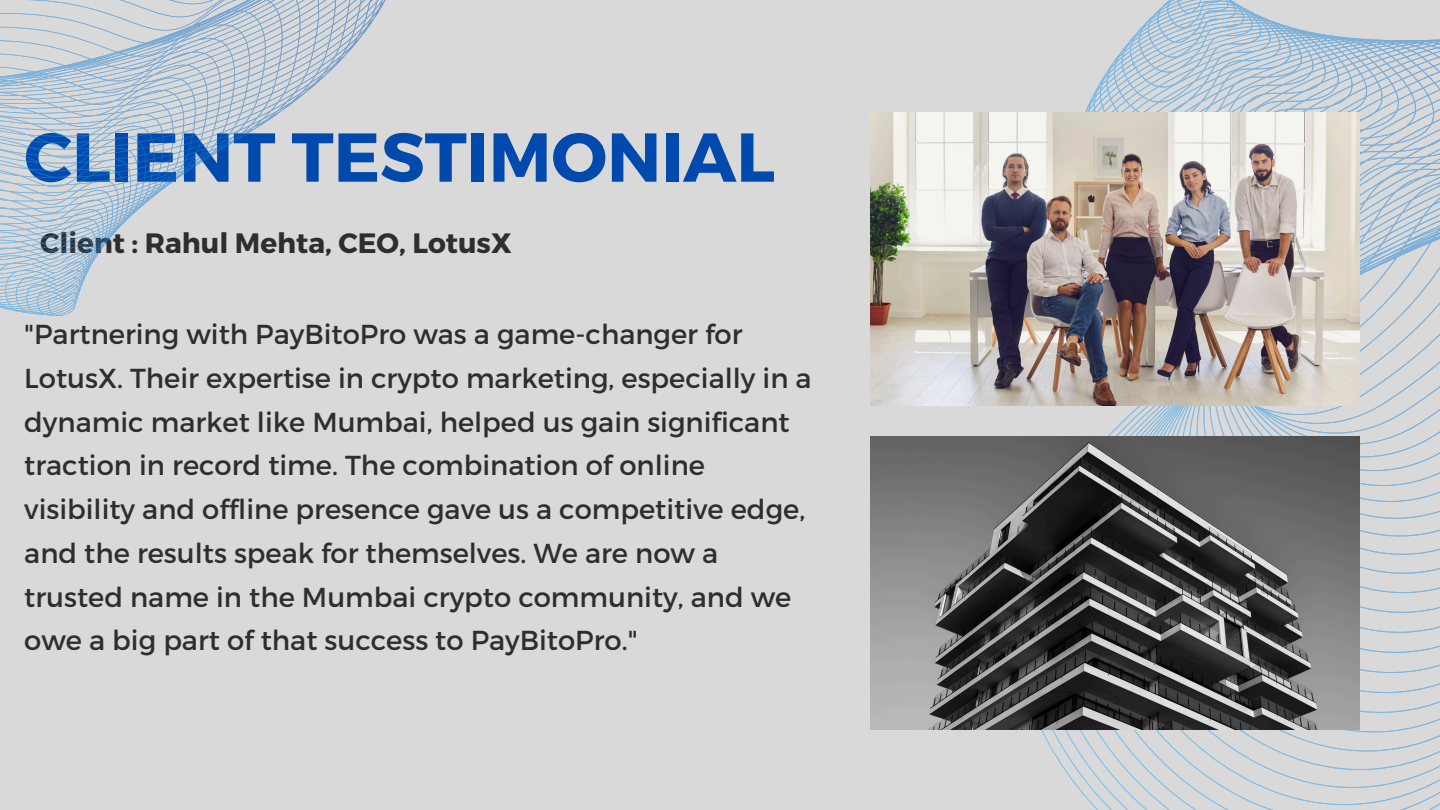
<style>
.page{position:relative;width:1440px;height:810px;background:#d9d9d9}
.page>*{position:absolute;margin:0;border:0;box-sizing:border-box;transform-origin:0 0}
.t1{font:700 69px "Montserrat";color:#004aad}
.t2{font:700 28px "Montserrat";color:#2e2e2e}
.t3{font:27.4px/43.7px "Montserrat";color:#2e2e2e}
</style>
<div class="page">
<svg style="left:870px;top:0;width:570px;height:810px"></svg>
<img style="left:870px;top:437px;width:489px;height:292px">
<img style="left:870px;top:113px;width:489px;height:292px">
<svg style="left:0;top:0;width:386px;height:316px"></svg>
<p class="t1" style="left:24px;top:112px;width:752px">CLIENT TESTIMONIAL</p>
<h1 class="t2" style="left:40px;top:224px;width:473px">Client : Rahul Mehta, CEO, LotusX</h1>
<h2 class="t3" style="left:24px;top:311px;width:789px">"Partnering with PayBitoPro was a game-changer for LotusX. Their expertise in crypto marketing, especially in a dynamic market like Mumbai, helped us gain significant traction in record time. The combination of online visibility and offline presence gave us a competitive edge, and the results speak for themselves. We are now a trusted name in the Mumbai crypto community, and we owe a big part of that success to PayBitoPro."</h2>
</div>
